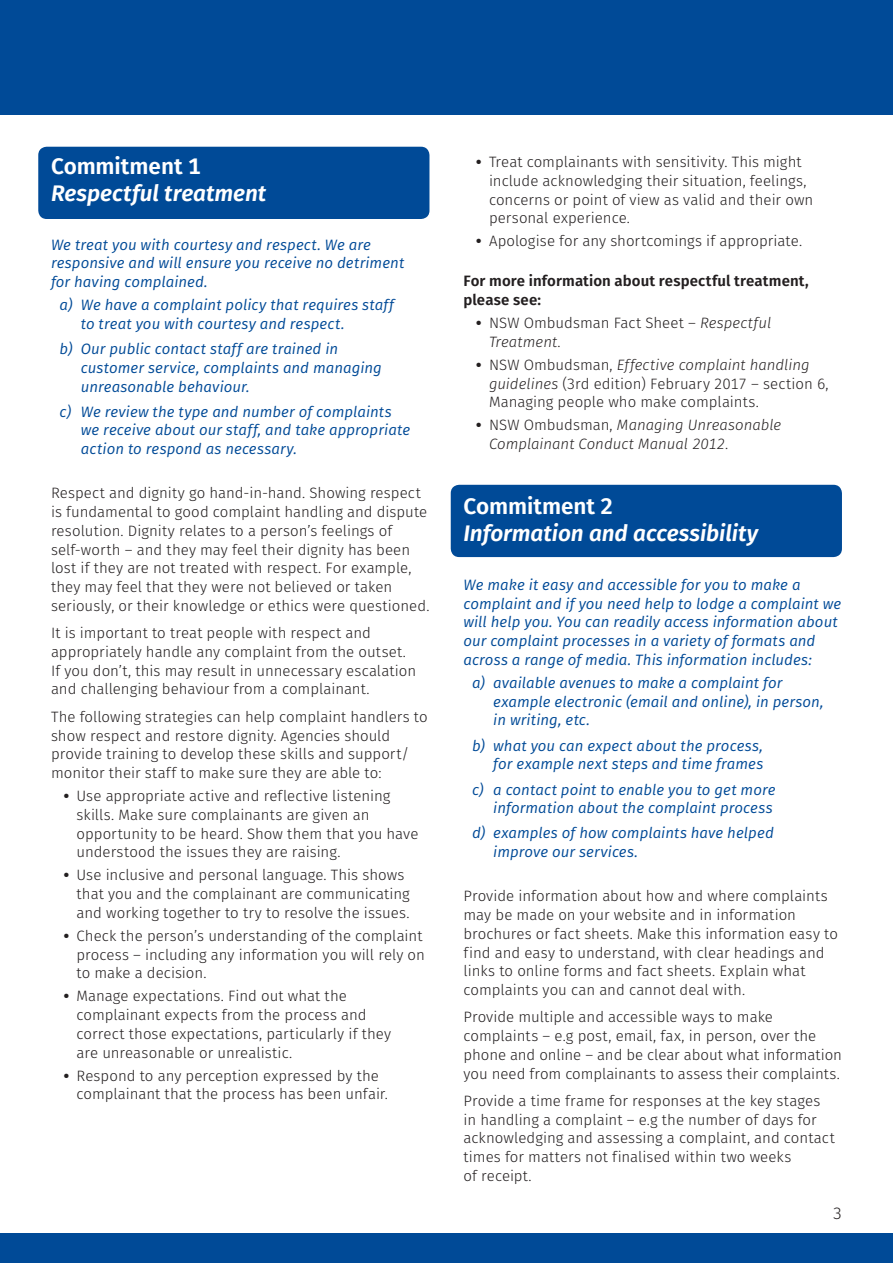
<style>
.page{position:relative;width:893px;height:1263px;background:#fff}
.page>*{position:absolute;margin:0;border:0;box-sizing:border-box;transform-origin:0 0}
.FS_GL_Heading_2{font:italic 600 22.5px/27px "Fira Sans";letter-spacing:-.005em;color:#fff}
.t1{font:300 16.5px "Fira Sans";color:#231f20}
.FS_GL_Body_text{font:300 15px/18.8px "Fira Sans";color:#231f20}
.lettered_commitment{font:italic 15px/18.8px "Fira Sans";letter-spacing:.005em;color:#004a97}
.FS_GL_Body_text-2{font:italic 15px/18.8px "Fira Sans";letter-spacing:.005em;color:#004a97}
.t2{font:italic 300 15px/18.8px "Fira Sans";color:#231f20}
.more_info{font:600 15px/18.8px "Fira Sans";letter-spacing:.005em;color:#231f20}
.s1{font-style:normal}
.s2{font-weight:800}
.s3{font-style:italic}
.s4{font-weight:800;font-style:normal}
</style>
<div class="page">
<div style="left:0;top:0;width:893px;height:115px;background:#004a97"></div>
<div style="left:0;top:1233px;width:893px;height:30px;background:#004a97"></div>
<div style="left:38px;top:147px;width:391px;height:72px;background:#004a97;border-radius:9px"></div>
<div style="left:451px;top:485px;width:391px;height:72px;background:#004a97;border-radius:9px"></div>
<p class="FS_GL_Heading_2" style="left:51px;top:151px;width:217px"><span class="s1">Commitment 1<br></span>Respectful treatment</p>
<p class="FS_GL_Body_text-2" style="left:51px;top:235px;width:355px">We treat you with courtesy and respect. We are responsive and will ensure you receive no detriment for having complained.</p>
<p class="lettered_commitment" style="left:81px;top:295px;width:315px;text-indent:-21px">a) We have a complaint policy that requires staff to treat you with courtesy and respect.</p>
<p class="lettered_commitment" style="left:81px;top:339px;width:303px;text-indent:-21px">b) Our public contact staff are trained in customer service, complaints and managing unreasonable behaviour.</p>
<p class="lettered_commitment" style="left:81px;top:402px;width:331px;text-indent:-21px">c) We review the type and number of complaints we receive about our staff, and take appropriate action to respond as necessary.</p>
<p class="FS_GL_Body_text" style="left:51px;top:484px;width:380px">Respect and dignity go hand-in-hand. Showing respect is fundamental to good complaint handling and dispute resolution. Dignity relates to a person’s feelings of self-worth – and they may feel their dignity has been lost if they are not treated with respect. For example, they may feel that they were not believed or taken seriously, or their knowledge or ethics were questioned.</p>
<p class="FS_GL_Body_text" style="left:51px;top:623px;width:367px">It is important to treat people with respect and appropriately handle any complaint from the outset.<br>If you don’t, this may result in unnecessary escalation and challenging behaviour from a complainant.</p>
<p class="FS_GL_Body_text" style="left:51px;top:707px;width:378px">The following strategies can help complaint handlers to show respect and restore dignity. Agencies should provide training to develop these skills and support/ monitor their staff to make sure they are able to:</p>
<p class="FS_GL_Body_text" style="left:77px;top:786px;width:343px;text-indent:-13px"><span class="s2">•</span> Use appropriate active and reflective listening skills. Make sure complainants are given an opportunity to be heard. Show them that you have understood the issues they are raising.</p>
<p class="FS_GL_Body_text" style="left:77px;top:865px;width:335px;text-indent:-13px"><span class="s2">•</span> Use inclusive and personal language. This shows that you and the complainant are communicating and working together to try to resolve the issues.</p>
<p class="FS_GL_Body_text" style="left:77px;top:926px;width:350px;text-indent:-13px"><span class="s2">•</span> Check the person’s understanding of the complaint process – including any information you will rely on to make a decision.</p>
<p class="FS_GL_Body_text" style="left:77px;top:986px;width:316px;text-indent:-13px"><span class="s2">•</span> Manage expectations. Find out what the complainant expects from the process and correct those expectations, particularly if they are unreasonable or unrealistic.</p>
<p class="FS_GL_Body_text" style="left:77px;top:1066px;width:313px;text-indent:-13px"><span class="s2">•</span> Respond to any perception expressed by the complainant that the process has been unfair.</p>
<p class="FS_GL_Body_text" style="left:489px;top:152px;width:326px;text-indent:-13px"><span class="s2">•</span> Treat complainants with sensitivity. This might include acknowledging their situation, feelings, concerns or point of view as valid and their own personal experience.</p>
<p class="FS_GL_Body_text" style="left:476px;top:232px;width:327px"><span class="s2">•</span> Apologise for any shortcomings if appropriate.</p>
<p class="more_info" style="left:463px;top:271px;width:347px">For more information about respectful treatment, please see:</p>
<p class="FS_GL_Body_text" style="left:489px;top:313px;width:284px;text-indent:-13px"><span class="s2">•</span> NSW Ombudsman Fact Sheet – <span class="s3">Respectful<br>Treatment</span>.</p>
<p class="FS_GL_Body_text" style="left:489px;top:355px;width:341px;text-indent:-13px"><span class="s2">•</span> NSW Ombudsman, <span class="s3">Effective complaint handling guidelines</span> (3rd edition) February 2017 – section 6,<br>Managing people who make complaints.</p>
<p class="t2" style="left:489px;top:416px;width:294px;text-indent:-13px"><span class="s4">•</span> <span class="s1">NSW Ombudsman,</span> Managing Unreasonable<br>Complainant Conduct Manual 2012<span class="s1">.</span></p>
<p class="FS_GL_Heading_2" style="left:463px;top:492px;width:296px"><span class="s1">Commitment 2<br></span>Information and accessibility</p>
<p class="FS_GL_Body_text-2" style="left:463px;top:575px;width:379px">We make it easy and accessible for you to make a complaint and if you need help to lodge a complaint we will help you. You can readily access information about our complaint processes in a variety of formats and across a range of media. This information includes:</p>
<p class="lettered_commitment" style="left:493px;top:673px;width:332px;text-indent:-21px">a) available avenues to make a complaint for example electronic (email and online), in person, in writing, etc.</p>
<p class="lettered_commitment" style="left:472px;top:736px;width:293px;text-align:right">b) what you can expect about the process, for example next steps and time frames</p>
<p class="lettered_commitment" style="left:472px;top:779px;width:305px;text-align:right">c) a contact point to enable you to get more information about the complaint process</p>
<p class="lettered_commitment" style="left:493px;top:823px;width:282px;text-indent:-21px">d) examples of how complaints have helped improve our services.</p>
<p class="FS_GL_Body_text" style="left:463px;top:887px;width:376px">Provide information about how and where complaints may be made on your website and in information brochures or fact sheets. Make this information easy to find and easy to understand, with clear headings and links to online forms and fact sheets. Explain what complaints you can and cannot deal with.</p>
<p class="FS_GL_Body_text" style="left:463px;top:1008px;width:380px">Provide multiple and accessible ways to make complaints – e.g post, email, fax, in person, over the phone and online – and be clear about what information you need from complainants to assess their complaints.</p>
<p class="FS_GL_Body_text" style="left:463px;top:1091px;width:373px">Provide a time frame for responses at the key stages in handling a complaint – e.g the number of days for acknowledging and assessing a complaint, and contact times for matters not finalised within two weeks<br>of receipt.</p>
<p class="t1" style="left:833px;top:1201px;width:11px">3</p>
</div>
